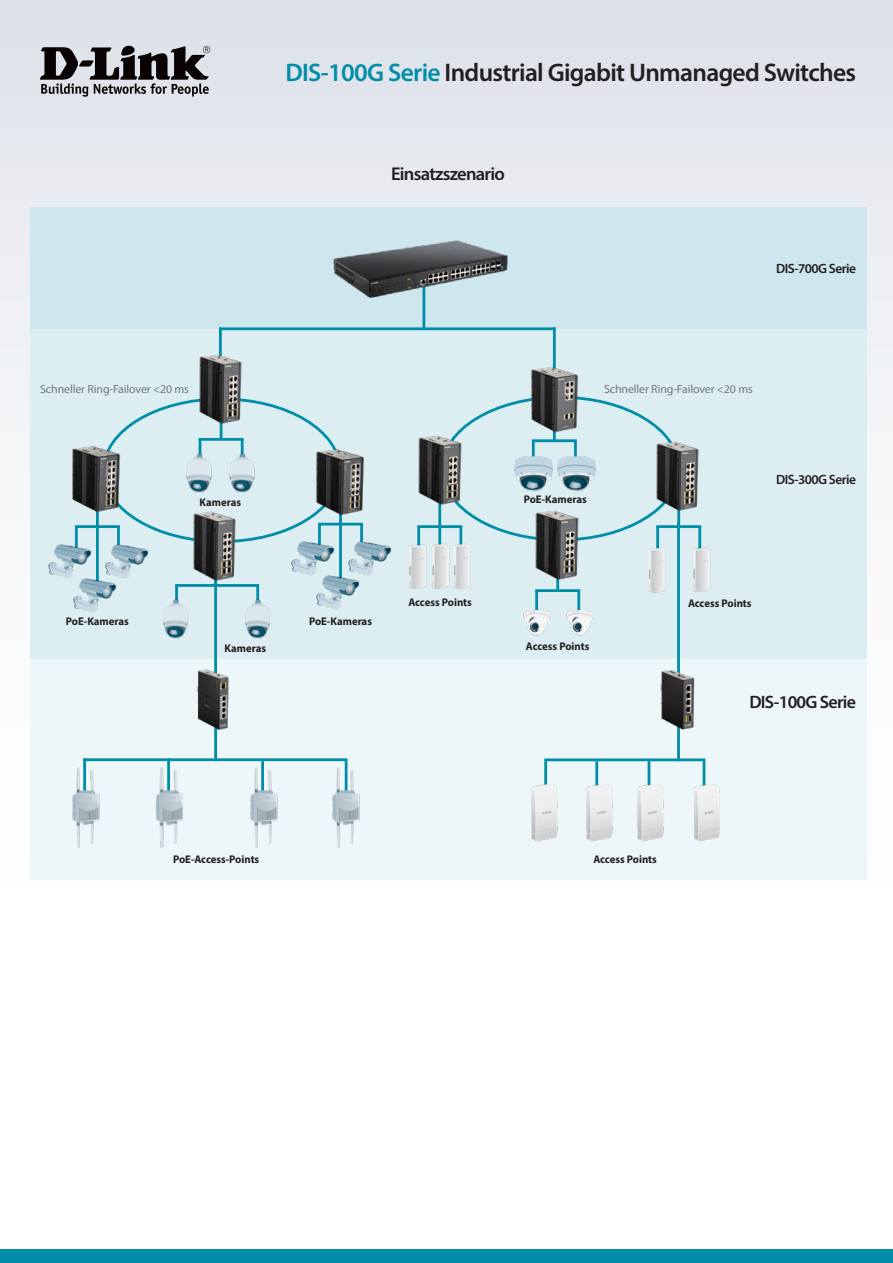
<style>
.page{position:relative;width:893px;height:1263px;background:#fff}
.page>*{position:absolute;margin:0;border:0;box-sizing:border-box;transform-origin:0 0}
.Product_Name__Conten{font:600 25.5px "Myriad Pro";letter-spacing:-.025em;color:#231f20}
.Image_Title{font:600 18.6px "Myriad Pro";letter-spacing:-.04em;color:#231f20}
.Image_Title-2{font:600 18px "Myriad Pro";letter-spacing:-.04em;color:#231f20}
.Image_Title-3{font:600 13.5px "Myriad Pro";letter-spacing:-.04em;color:#231f20}
.Description_Text{font:11.85px "Myriad Pro";letter-spacing:-.01em;color:#74787d}
.t1{font:700 11.1px "Myriad Pro";color:#231f20}
.s1{color:#008da8}
</style>
<div class="page">
<div style="left:0;top:0;width:893px;height:1084px;background:linear-gradient(to bottom,#e3e6ec,#fff)"></div>
<div style="left:0;top:1249px;width:893px;height:14px;background:#008da8"></div>
<svg style="left:40px;top:46px;width:170px;height:51px;background:#807f83"></svg>
<div style="left:30px;top:646px;width:837px;height:234px;background:#edf6f8"></div>
<div style="left:30px;top:329px;width:837px;height:329px;background:#ddeef3"></div>
<div style="left:30px;top:207px;width:837px;height:122px;background:#cee7ee"></div>
<hr style="left:422px;top:281px;width:3px;height:48px;background:#008da8">
<hr style="left:219px;top:327px;width:337px;height:3px;background:#008da8">
<hr style="left:219px;top:327px;width:3px;height:82px;background:#008da8">
<hr style="left:553px;top:327px;width:3px;height:82px;background:#008da8">
<hr style="left:214px;top:576px;width:3px;height:185px;background:#008da8">
<img style="left:333px;top:240px;width:175px;height:64px">
<hr style="left:83px;top:758px;width:264px;height:3px;background:#008da8">
<hr style="left:83px;top:758px;width:3px;height:39px;background:#008da8">
<hr style="left:345px;top:761px;width:2px;height:38px;background:#008da8">
<hr style="left:167px;top:758px;width:3px;height:39px;background:#008da8">
<hr style="left:261px;top:761px;width:3px;height:38px;background:#008da8">
<hr style="left:556px;top:566px;width:3px;height:25px;background:#008da8">
<hr style="left:535px;top:591px;width:3px;height:25px;background:#008da8">
<hr style="left:577px;top:591px;width:3px;height:25px;background:#008da8">
<hr style="left:535px;top:589px;width:45px;height:3px;background:#008da8">
<hr style="left:438px;top:502px;width:3px;height:25px;background:#008da8">
<hr style="left:417px;top:527px;width:3px;height:25px;background:#008da8">
<hr style="left:438px;top:527px;width:3px;height:25px;background:#008da8">
<hr style="left:459px;top:527px;width:3px;height:25px;background:#008da8">
<hr style="left:417px;top:525px;width:45px;height:3px;background:#008da8">
<hr style="left:677px;top:502px;width:3px;height:25px;background:#008da8">
<hr style="left:656px;top:527px;width:3px;height:25px;background:#008da8">
<hr style="left:698px;top:527px;width:3px;height:25px;background:#008da8">
<hr style="left:656px;top:525px;width:45px;height:3px;background:#008da8">
<hr style="left:96px;top:502px;width:3px;height:25px;background:#008da8">
<hr style="left:75px;top:527px;width:3px;height:25px;background:#008da8">
<hr style="left:96px;top:527px;width:3px;height:64px;background:#008da8">
<hr style="left:117px;top:527px;width:3px;height:25px;background:#008da8">
<hr style="left:75px;top:525px;width:45px;height:3px;background:#008da8">
<hr style="left:220px;top:414px;width:2px;height:26px;background:#008da8">
<hr style="left:199px;top:439px;width:2px;height:25px;background:#008da8">
<hr style="left:241px;top:439px;width:3px;height:25px;background:#008da8">
<hr style="left:199px;top:438px;width:45px;height:3px;background:#008da8">
<hr style="left:553px;top:416px;width:3px;height:25px;background:#008da8">
<hr style="left:532px;top:441px;width:3px;height:25px;background:#008da8">
<hr style="left:574px;top:441px;width:3px;height:25px;background:#008da8">
<hr style="left:532px;top:439px;width:45px;height:3px;background:#008da8">
<img style="left:48px;top:537px;width:44px;height:42px">
<img style="left:105px;top:537px;width:44px;height:42px">
<img style="left:71px;top:571px;width:47px;height:42px">
<hr style="left:339px;top:499px;width:3px;height:25px;background:#008da8">
<hr style="left:318px;top:524px;width:3px;height:25px;background:#008da8">
<hr style="left:339px;top:524px;width:3px;height:64px;background:#008da8">
<hr style="left:360px;top:524px;width:3px;height:25px;background:#008da8">
<hr style="left:318px;top:523px;width:45px;height:2px;background:#008da8">
<img style="left:291px;top:535px;width:44px;height:41px">
<img style="left:348px;top:535px;width:44px;height:41px">
<img style="left:314px;top:569px;width:48px;height:41px">
<img style="left:72px;top:764px;width:111px;height:84px">
<img style="left:250px;top:764px;width:28px;height:84px">
<img style="left:332px;top:764px;width:28px;height:84px">
<img style="left:409px;top:545px;width:7px;height:44px">
<img style="left:416px;top:541px;width:21px;height:48px">
<img style="left:437px;top:541px;width:34px;height:48px">
<img style="left:648px;top:546px;width:18px;height:47px">
<img style="left:693px;top:545px;width:18px;height:47px">
<img style="left:186px;top:451px;width:69px;height:42px">
<img style="left:514px;top:449px;width:38px;height:43px">
<img style="left:552px;top:449px;width:44px;height:43px">
<img style="left:523px;top:603px;width:28px;height:33px">
<img style="left:566px;top:603px;width:28px;height:33px">
<hr style="left:175px;top:585px;width:3px;height:25px;background:#008da8">
<hr style="left:256px;top:585px;width:3px;height:25px;background:#008da8">
<hr style="left:175px;top:584px;width:84px;height:3px;background:#008da8">
<img style="left:245px;top:597px;width:25px;height:42px">
<img style="left:163px;top:597px;width:25px;height:42px">
<hr style="left:677px;top:522px;width:3px;height:239px;background:#008da8">
<hr style="left:544px;top:758px;width:161px;height:3px;background:#008da8">
<hr style="left:544px;top:761px;width:3px;height:38px;background:#008da8">
<hr style="left:703px;top:761px;width:2px;height:38px;background:#008da8">
<hr style="left:648px;top:761px;width:2px;height:38px;background:#008da8">
<img style="left:531px;top:779px;width:27px;height:63px">
<hr style="left:595px;top:761px;width:3px;height:39px;background:#008da8">
<img style="left:586px;top:779px;width:27px;height:63px">
<img style="left:637px;top:779px;width:27px;height:63px">
<img style="left:694px;top:779px;width:26px;height:63px">
<img style="left:196px;top:663px;width:33px;height:72px">
<img style="left:660px;top:662px;width:35px;height:75px">
<img style="left:311px;top:443px;width:54px;height:77px">
<img style="left:72px;top:441px;width:54px;height:76px">
<img style="left:193px;top:349px;width:55px;height:80px">
<img style="left:187px;top:511px;width:55px;height:73px">
<img style="left:418px;top:430px;width:49px;height:80px">
<img style="left:650px;top:436px;width:49px;height:80px">
<img style="left:530px;top:510px;width:54px;height:75px">
<img style="left:525px;top:361px;width:58px;height:76px">
<p class="Product_Name__Conten" style="left:285px;top:56px;width:572px"><span class="s1">DIS-100G Serie</span> Industrial Gigabit Unmanaged Switches</p>
<p class="Image_Title" style="left:391px;top:162px;width:115px">Einsatzszenario</p>
<p class="Image_Title-3" style="left:776px;top:260px;width:82px">DIS-700G Serie</p>
<p class="Description_Text" style="left:40px;top:382px;width:150px">Schneller Ring-Failover &lt;20 ms</p>
<p class="Description_Text" style="left:604px;top:382px;width:150px">Schneller Ring-Failover &lt;20 ms</p>
<p class="t1" style="left:200px;top:495px;width:43px">Kameras</p>
<p class="t1" style="left:524px;top:492px;width:64px">PoE-Kameras</p>
<p class="Image_Title-3" style="left:776px;top:471px;width:82px">DIS-300G Serie</p>
<p class="t1" style="left:66px;top:614px;width:64px">PoE-Kameras</p>
<p class="t1" style="left:309px;top:614px;width:64px">PoE-Kameras</p>
<p class="t1" style="left:408px;top:595px;width:65px">Access Points</p>
<p class="t1" style="left:225px;top:641px;width:43px">Kameras</p>
<p class="t1" style="left:526px;top:639px;width:65px">Access Points</p>
<p class="t1" style="left:688px;top:595px;width:65px">Access Points</p>
<p class="t1" style="left:173px;top:852px;width:88px">PoE-Access-Points</p>
<p class="t1" style="left:593px;top:852px;width:65px">Access Points</p>
<p class="Image_Title-2" style="left:749px;top:690px;width:108px">DIS-100G Serie</p>
</div>
